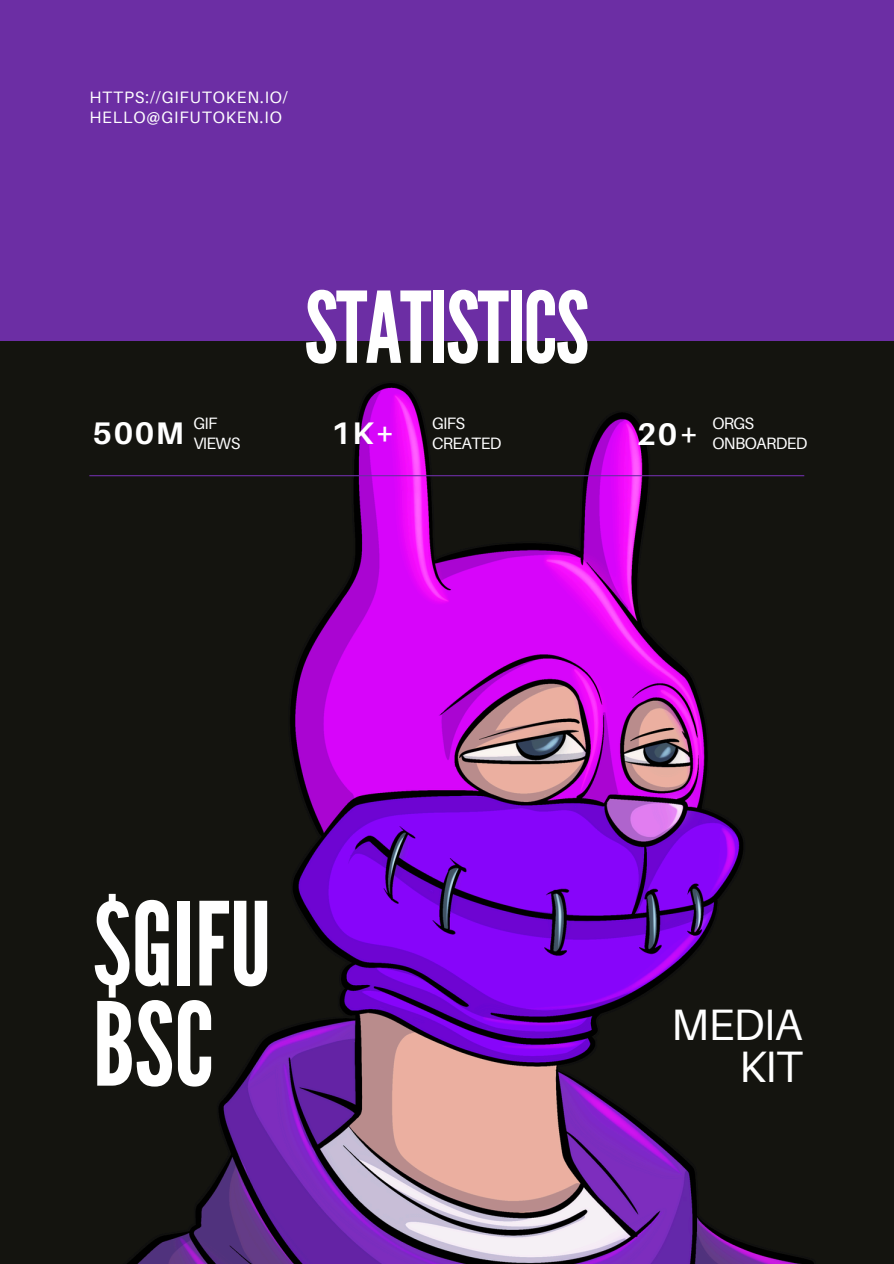
<style>
.page{position:relative;width:894px;height:1264px;background:#fff}
.page>*{position:absolute;margin:0;border:0;box-sizing:border-box;transform-origin:0 0}
.t1{font:115.2px/100.2px "League Gothic";color:#fff}
.t2{font:98.4px "League Gothic";letter-spacing:-.02em;color:#fff}
.t3{font:43.95px/42.8px "Aileron";letter-spacing:-.02em;color:#fff;text-align:right}
.t4{font:700 31.2px "Aileron";letter-spacing:.05em;color:#fff}
.t5{font:16.5px "Aileron";letter-spacing:.055em;color:#fff}
.t6{font:16.5px "Aileron";letter-spacing:.005em;color:#fff}
.t7{font:16.5px "Aileron";letter-spacing:-.04em;color:#fff}
</style>
<div class="page">
<div style="left:0;top:0;width:893px;height:1263px;background:#6c2ea4"></div>
<img style="left:0;top:341px;width:893px;height:922px">
<hr style="left:89px;top:475px;width:715px;height:1px;background:#6c2ea4">
<h4 class="t5" style="left:89px;top:87px;width:200px">HTTPS://GIFUTOKEN.IO/</h4>
<p class="t5" style="left:89px;top:107px;width:194px">HELLO@GIFUTOKEN.IO</p>
<p class="t2" style="left:304px;top:271px;width:286px">STATISTICS</p>
<h2 class="t6" style="left:193px;top:413px;width:26px">GIF</h2>
<p class="t6" style="left:193px;top:433px;width:48px">VIEWS</p>
<h4 class="t6" style="left:432px;top:413px;width:34px">GIFS</h4>
<p class="t7" style="left:432px;top:433px;width:71px">CREATED</p>
<p class="t4" style="left:93px;top:414px;width:93px">500M</p>
<p class="t4" style="left:331px;top:414px;width:65px">1K+</p>
<p class="t4" style="left:636px;top:414px;width:63px">20+</p>
<p class="t6" style="left:712px;top:413px;width:43px">ORGS</p>
<h4 class="t7" style="left:712px;top:433px;width:96px">ONBOARDED</h4>
<p class="t1" style="left:93px;top:896px;width:180px">$GIFU<br>BSC</p>
<p class="t3" style="left:671px;top:1001px;width:133px">MEDIA<br>KIT</p>
</div>
